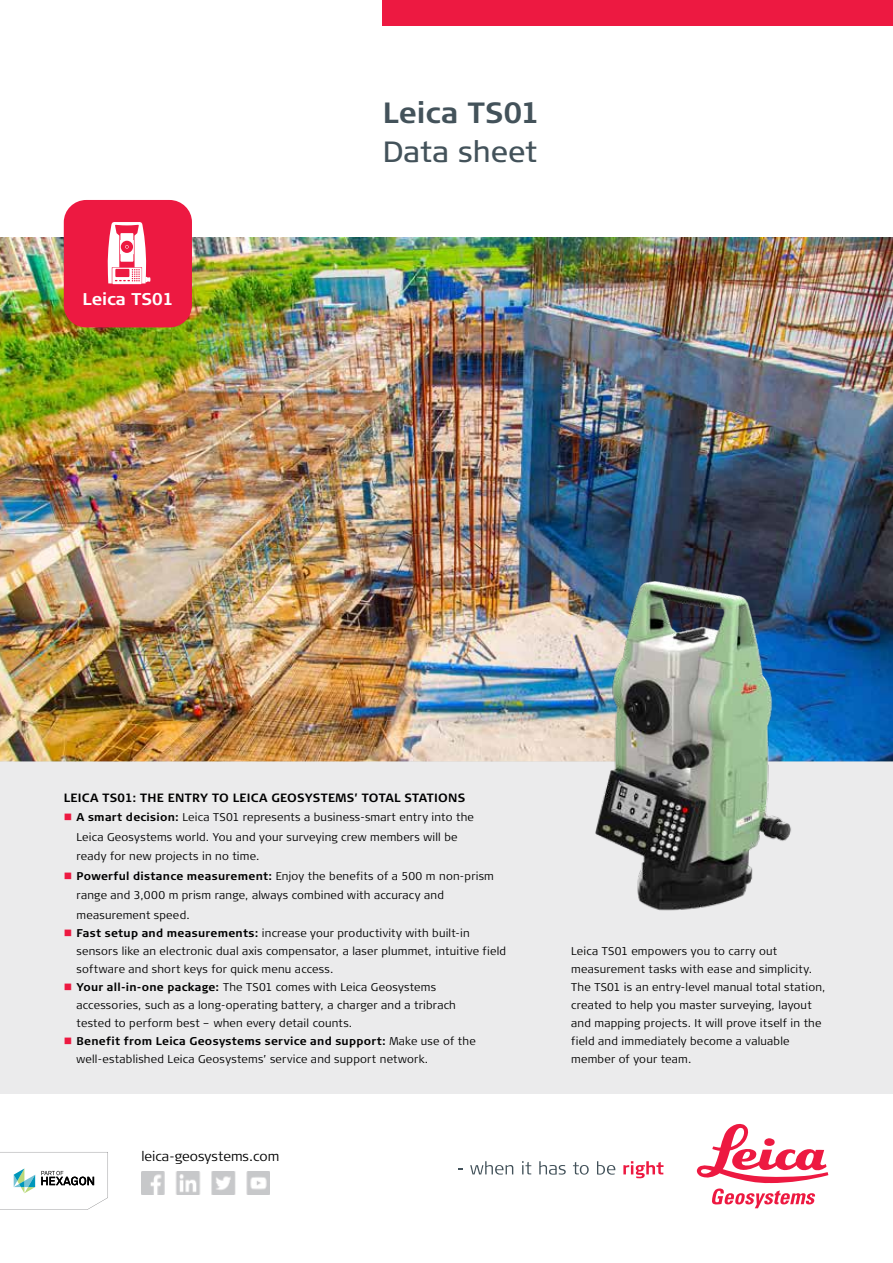
<style>
.page{position:relative;width:893px;height:1263px;background:#fff}
.page>*{position:absolute;margin:0;border:0;box-sizing:border-box;transform-origin:0 0}
.t1{font:700 29.25px "Signa Column";letter-spacing:.01em;color:#43525a}
.t2{font:29.25px "Signa Column";letter-spacing:-.005em;color:#43525a}
.t3{font:700 16.95px "Signa Column";color:#fff}
.t4{font:300 13.5px "Signa Column";color:#000}
.t5{font:700 12px "Signa Column";letter-spacing:.02em;color:#000}
.t6{font:300 11.25px/18px "Signa Column";letter-spacing:.02em;color:#000}
.s1{color:#ed1941}
.s2{font-weight:700}
</style>
<div class="page">
<img style="left:0;top:238px;width:893px;height:523px">
<div style="left:383px;top:0;width:510px;height:26px;background:#ed1941"></div>
<svg style="left:0;top:1152px;width:108px;height:58px"></svg>
<svg style="left:470px;top:1161px;width:43px;height:14px"></svg>
<svg style="left:522px;top:1161px;width:9px;height:13px"></svg>
<svg style="left:539px;top:1161px;width:27px;height:13px"></svg>
<svg style="left:573px;top:1162px;width:16px;height:13px"></svg>
<svg style="left:597px;top:1161px;width:18px;height:14px"></svg>
<svg style="left:623px;top:1161px;width:40px;height:17px"></svg>
<svg style="left:697px;top:1123px;width:131px;height:85px"></svg>
<img style="left:142px;top:1171px;width:127px;height:24px">
<div style="left:0;top:761px;width:893px;height:333px;background:#ebebec"></div>
<img style="left:544px;top:558px;width:349px;height:353px">
<svg style="left:64px;top:200px;width:128px;height:127px;background:#ed3456"></svg>
<h2 class="t3" style="left:83px;top:288px;width:93px">Leica TS01</h2>
<h1 class="t1" style="left:383px;top:94px;width:159px">Leica TS01</h1>
<h1 class="t2" style="left:383px;top:133px;width:156px">Data sheet</h1>
<p class="t5" style="left:64px;top:790px;width:403px">LEICA TS01: THE ENTRY TO LEICA GEOSYSTEMS’ TOTAL STATIONS</p>
<p class="t6" style="left:77px;top:808px;width:399px;line-height:19.5px;text-indent:-13px"><span class="s1">■</span> <span class="s2">A smart decision:</span> Leica TS01 represents a business-smart entry into the<br>Leica Geosystems world. You and your surveying crew members will be ready for new projects in no time.</p>
<p class="t6" style="left:77px;top:866px;width:419px;line-height:19.5px;text-indent:-13px"><span class="s1">■</span> <span class="s2">Powerful distance measurement:</span> Enjoy the benefits of a 500 m non-prism range and 3,000 m prism range, always combined with accuracy and measurement speed.</p>
<p class="t6" style="left:77px;top:924px;width:431px;text-indent:-13px"><span class="s1">■</span> <span class="s2">Fast setup and measurements:</span> increase your productivity with built-in sensors like an electronic dual axis compensator, a laser plummet, intuitive field software and short keys for quick menu access.</p>
<p class="t6" style="left:77px;top:978px;width:381px;text-indent:-13px"><span class="s1">■</span> <span class="s2">Your all-in-one package:</span> The TS01 comes with Leica Geosystems accessories, such as a long-operating battery, a charger and a tribrach tested to perform best – when every detail counts.</p>
<p class="t6" style="left:77px;top:1032px;width:401px;text-indent:-13px"><span class="s1">■</span> <span class="s2">Benefit from Leica Geosystems service and support:</span> Make use of the well-established Leica Geosystems’ service and support network.</p>
<p class="t4" style="left:141px;top:1147px;width:140px">leica-geosystems.com</p>
<p class="t6" style="left:571px;top:942px;width:256px">Leica TS01 empowers you to carry out measurement tasks with ease and simplicity.<br>The TS01 is an entry-level manual total station, created to help you master surveying, layout and mapping projects. It will prove itself in the field and immediately become a valuable member of your team.</p>
</div>
